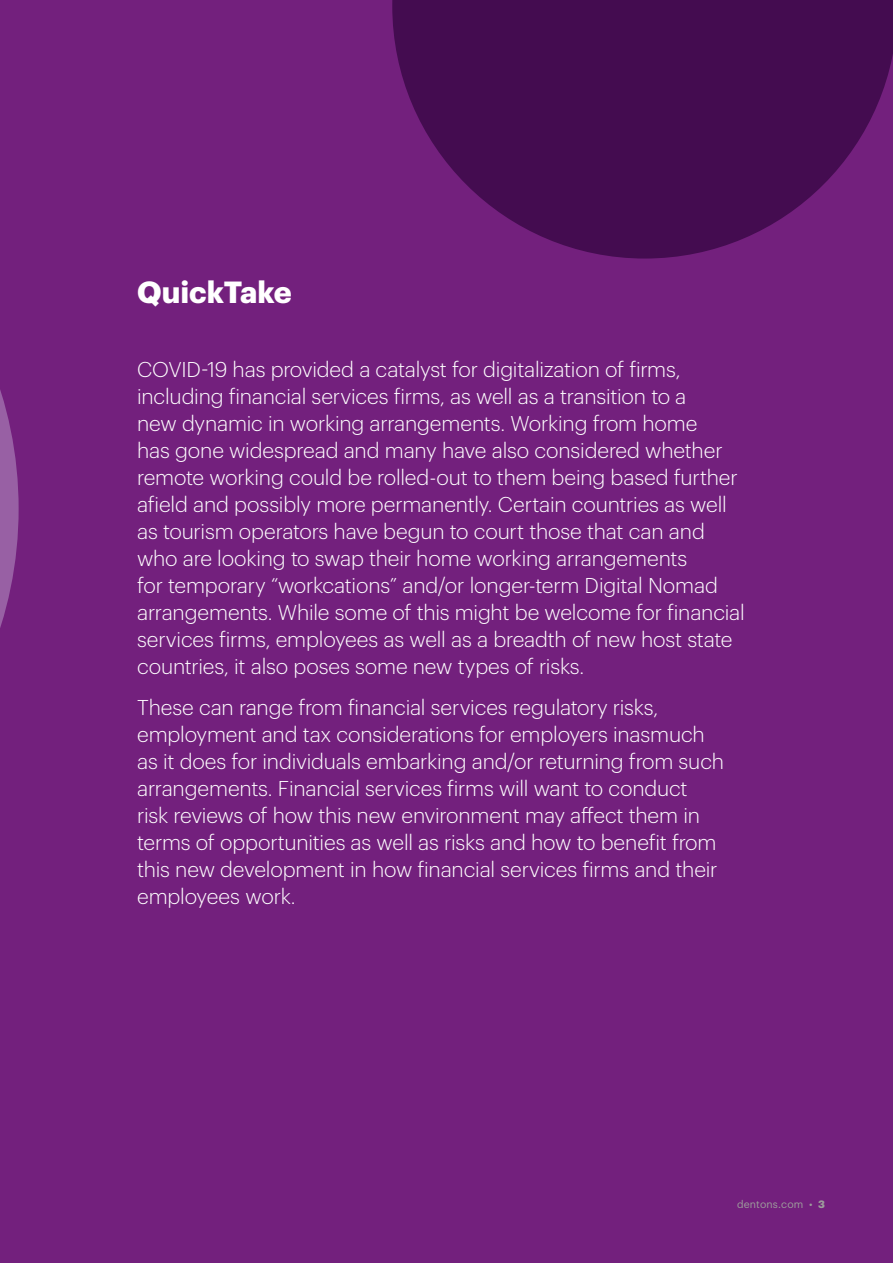
<style>
.page{position:relative;width:893px;height:1263px;background:#73207d}
.page>*{position:absolute;margin:0;border:0;box-sizing:border-box;transform-origin:0 0}
.t1{font:700 30px "Dentons Sans";letter-spacing:-.005em;color:#fff}
.t2{font:300 21px/27px "Dentons Sans";letter-spacing:-.01em;color:#fff}
.t3{font:10.5px "Dentons Sans";letter-spacing:.015em;color:#9d9d9c}
.s1{font-weight:700}
</style>
<div class="page">
<svg style="left:0;top:390px;width:19px;height:238px"></svg>
<svg style="left:392px;top:0;width:501px;height:259px;fill:#440c50"></svg>
<h1 class="t1" style="left:137px;top:269px;width:156px">QuickTake</h1>
<p class="t2" style="left:137px;top:354px;width:609px">COVID-19 has provided a catalyst for digitalization of firms, including financial services firms, as well as a transition to a<br>new dynamic in working arrangements. Working from home<br>has gone widespread and many have also considered whether remote working could be rolled-out to them being based further afield and possibly more permanently. Certain countries as well as tourism operators have begun to court those that can and who are looking to swap their home working arrangements<br>for temporary “workcations” and/or longer-term Digital Nomad arrangements. While some of this might be welcome for financial services firms, employees as well as a breadth of new host state countries, it also poses some new types of risks.</p>
<p class="t2" style="left:137px;top:692px;width:588px">These can range from financial services regulatory risks, employment and tax considerations for employers inasmuch as it does for individuals embarking and/or returning from such arrangements. Financial services firms will want to conduct risk reviews of how this new environment may affect them in terms of opportunities as well as risks and how to benefit from this new development in how financial services firms and their employees work.</p>
<p class="t3" style="left:737px;top:1196px;width:89px">dentons.com • <span class="s1">3</span></p>
</div>
